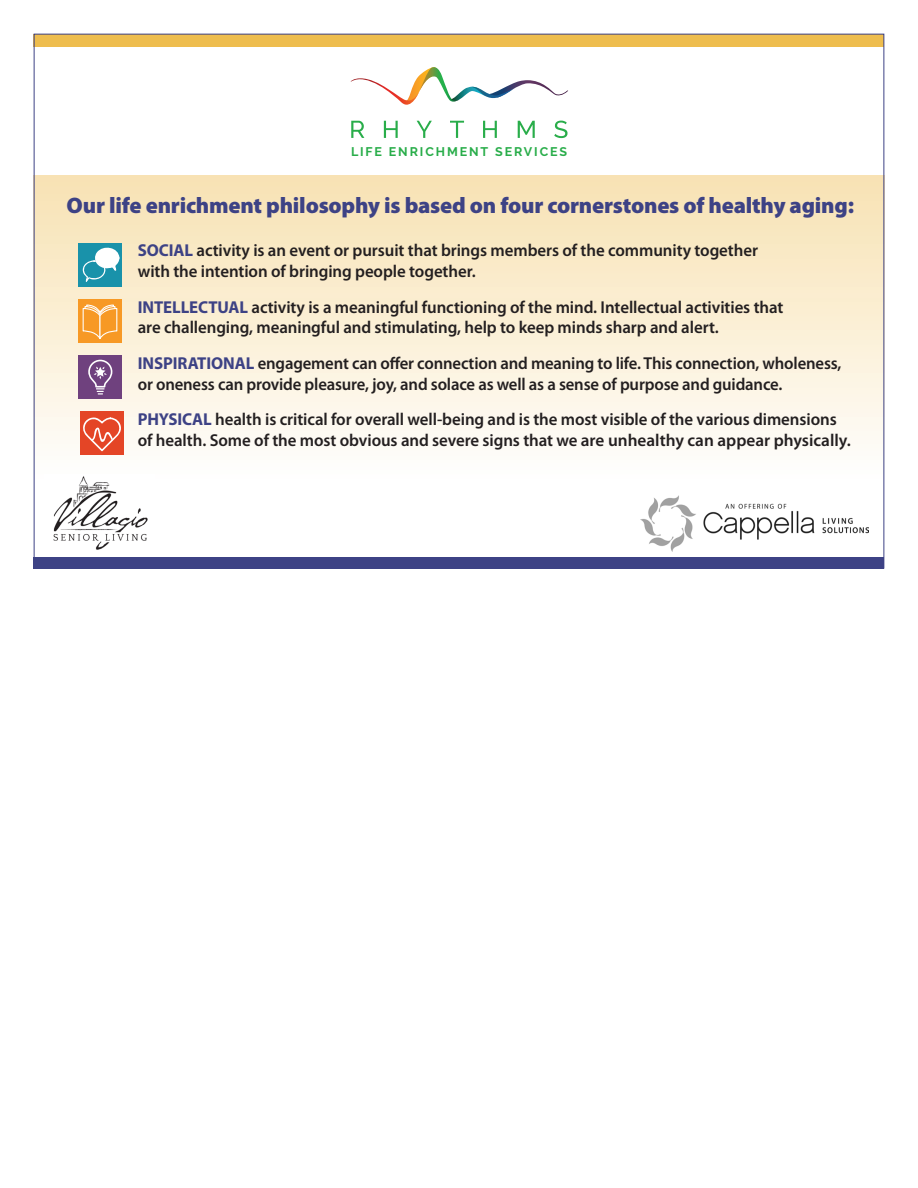
<style>
.page{position:relative;width:918px;height:1188px;background:#fff}
.page>*{position:absolute;margin:0;border:0;box-sizing:border-box;transform-origin:0 0}
.t1{font:900 22.5px "Myriad Pro";letter-spacing:-.01em;color:#3d4285}
.t2{font:600 17.25px/20.7px "Myriad Pro";letter-spacing:-.005em;color:#231f20}
.t3{font:700 12.45px "Raleway";letter-spacing:.155em;color:#29ad4a}
.s1{font-weight:700;color:#3d4285}
</style>
<div class="page">
<div style="left:34px;top:176px;width:850px;height:305px;background:linear-gradient(to bottom,#f7e2b2,#fefefd)"></div>
<div style="left:34px;top:557px;width:850px;height:11px;background:#3d4285"></div>
<div style="left:79px;top:243px;width:43px;height:43px;background:#1992aa"></div>
<svg style="left:83px;top:247px;width:36px;height:35px"></svg>
<div style="left:79px;top:299px;width:43px;height:44px;background:#f79925"></div>
<svg style="left:82px;top:304px;width:36px;height:35px"></svg>
<div style="left:79px;top:356px;width:43px;height:43px;background:#6f417e"></div>
<svg style="left:88px;top:359px;width:25px;height:36px"></svg>
<div style="left:80px;top:412px;width:43px;height:43px;background:#e44526"></div>
<svg style="left:83px;top:417px;width:38px;height:34px"></svg>
<img style="left:640px;top:496px;width:229px;height:55px">
<div style="left:34px;top:34px;width:850px;height:13px;background:#eebd4e"></div>
<svg style="left:350px;top:67px;width:218px;height:38px"></svg>
<svg style="left:351px;top:121px;width:13px;height:17px"></svg>
<svg style="left:384px;top:121px;width:14px;height:17px"></svg>
<svg style="left:417px;top:121px;width:15px;height:17px"></svg>
<svg style="left:450px;top:121px;width:14px;height:17px"></svg>
<svg style="left:483px;top:121px;width:14px;height:17px"></svg>
<svg style="left:518px;top:121px;width:17px;height:17px"></svg>
<svg style="left:554px;top:121px;width:14px;height:17px"></svg>
<img style="left:44px;top:474px;width:110px;height:76px">
<p class="t3" style="left:351px;top:145px;width:218px">LIFE ENRICHMENT SERVICES</p>
<p class="t1" style="left:67px;top:193px;width:789px">Our life enrichment philosophy is based on four cornerstones of healthy aging:</p>
<p class="t2" style="left:138px;top:240px;width:622px"><span class="s1">SOCIAL</span> activity is an event or pursuit that brings members of the community together with the intention of bringing people together.</p>
<p class="t2" style="left:138px;top:297px;width:647px"><span class="s1">INTELLECTUAL</span> activity is a meaningful functioning of the mind. Intellectual activities that are challenging, meaningful and stimulating, help to keep minds sharp and alert.</p>
<p class="t2" style="left:138px;top:353px;width:705px"><span class="s1">INSPIRATIONAL</span> engagement can offer connection and meaning to life. This connection, wholeness, or oneness can provide pleasure, joy, and solace as well as a sense of purpose and guidance.</p>
<p class="t2" style="left:138px;top:410px;width:715px"><span class="s1">PHYSICAL</span> health is critical for overall well-being and is the most visible of the various dimensions of health. Some of the most obvious and severe signs that we are unhealthy can appear physically.</p>
</div>
